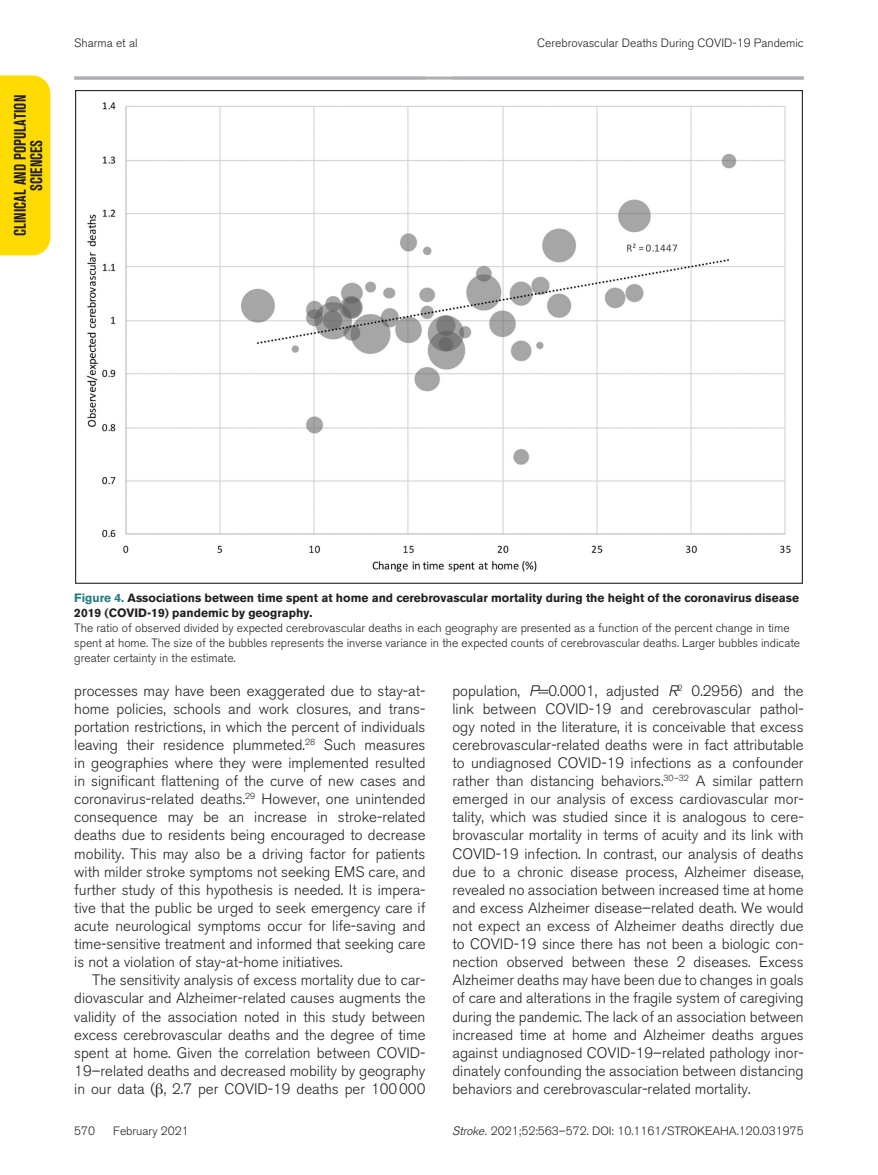
<style>
.page{position:relative;width:878px;height:1175px;background:#fff}
.page>*{position:absolute;margin:0;border:0;box-sizing:border-box;transform-origin:0 0}
.t1{font:700 condensed 16.5px/16.5px "Akzidenz Grotesk BE";letter-spacing:.01em;color:#231f20;text-align:center;scale:.9 1}
.t2{font:300 15px/18.1px "Akzidenz Grotesk BE";color:#231f20;text-align:justify}
.t3{font:300 12px/15px "Akzidenz Grotesk BE";color:#231f20}
.t4{font:700 12px/15px "Akzidenz Grotesk BE";color:#231f20}
.s1{color:#227d82}
.s2{font-family:"Gandhari Unicode";font-weight:400}
.s3{font-family:"Akzidenz Grotesk";font-style:italic}
</style>
<div class="page">
<div style="left:0;top:75px;width:50px;height:180px;background:#ffdc01"></div>
<hr style="left:74px;top:76px;width:729px;height:4px;background:#b9babe">
<svg style="left:75px;top:90px;width:728px;height:494px"></svg>
<p class="t1" style="left:12px;top:236px;width:158px;rotate:-90deg">CLINICAL AND POPULATION<br>SCIENCES</p>
<p class="t3" style="left:74px;top:36px;width:65px">Sharma et al</p>
<p class="t3" style="left:537px;top:36px;width:268px">Cerebrovascular Deaths During COVID-19 Pandemic</p>
<p class="t4" style="left:74px;top:590px;width:726px"><span class="s1">Figure 4.</span> Associations between time spent at home and cerebrovascular mortality during the height of the coronavirus disease<br>2019 (COVID-19) pandemic by geography.</p>
<p class="t3" style="left:74px;top:620px;width:727px">The ratio of observed divided by expected cerebrovascular deaths in each geography are presented as a function of the percent change in time spent at home. The size of the bubbles represents the inverse variance in the expected counts of cerebrovascular deaths. Larger bubbles indicate greater certainty in the estimate.</p>
<p class="t2" style="left:74px;top:681px;width:353px">processes may have been exaggerated due to stay-at&shy;home policies, schools and work closures, and trans&shy;portation restrictions, in which the percent of individuals leaving their residence plummeted.<sup>28</sup> Such measures in geographies where they were implemented resulted in significant flattening of the curve of new cases and coronavirus-related deaths.<sup>29</sup> However, one unintended consequence may be an increase in stroke-related deaths due to residents being encouraged to decrease mobility. This may also be a driving factor for patients with milder stroke symptoms not seeking EMS care, and further study of this hypothesis is needed. It is impera&shy;tive that the public be urged to seek emergency care if acute neurological symptoms occur for life-saving and time-sensitive treatment and informed that seeking care is not a violation of stay-at-home initiatives.</p>
<p class="t2" style="left:74px;top:971px;width:353px;text-indent:18px">The sensitivity analysis of excess mortality due to car&shy;diovascular and Alzheimer-related causes augments the validity of the association noted in this study between excess cerebrovascular deaths and the degree of time spent at home. Given the correlation between COVID-19–related deaths and decreased mobility by geography in our data (<span class="s2">β</span>, 2.7 per COVID-19 deaths per 100000</p>
<p class="t2" style="left:452px;top:681px;width:353px">population, <span class="s3">P</span>=0.0001, adjusted <span class="s3">R</span><sup>2</sup> 0.2956) and the link between COVID-19 and cerebrovascular pathol&shy;ogy noted in the literature, it is conceivable that excess cerebrovascular-related deaths were in fact attributable to undiagnosed COVID-19 infections as a confounder rather than distancing behaviors.<sup>30–32</sup> A similar pattern emerged in our analysis of excess cardiovascular mor&shy;tality, which was studied since it is analogous to cere&shy;brovascular mortality in terms of acuity and its link with COVID-19 infection. In contrast, our analysis of deaths due to a chronic disease process, Alzheimer disease, revealed no association between increased time at home and excess Alzheimer disease–related death. We would not expect an excess of Alzheimer deaths directly due to COVID-19 since there has not been a biologic con&shy;nection observed between these 2 diseases. Excess Alzheimer deaths may have been due to changes in goals of care and alterations in the fragile system of caregiving during the pandemic. The lack of an association between increased time at home and Alzheimer deaths argues against undiagnosed COVID-19–related pathology inor&shy;dinately confounding the association between distancing behaviors and cerebrovascular-related mortality.</p>
<p class="t3" style="left:74px;top:1123px;width:22px">570</p>
<p class="t3" style="left:113px;top:1123px;width:77px">February 2021</p>
<p class="t3" style="left:452px;top:1123px;width:353px"><span class="s3">Stroke.</span> 2021;52:563–572. DOI: 10.1161/STROKEAHA.120.031975</p>
</div>
